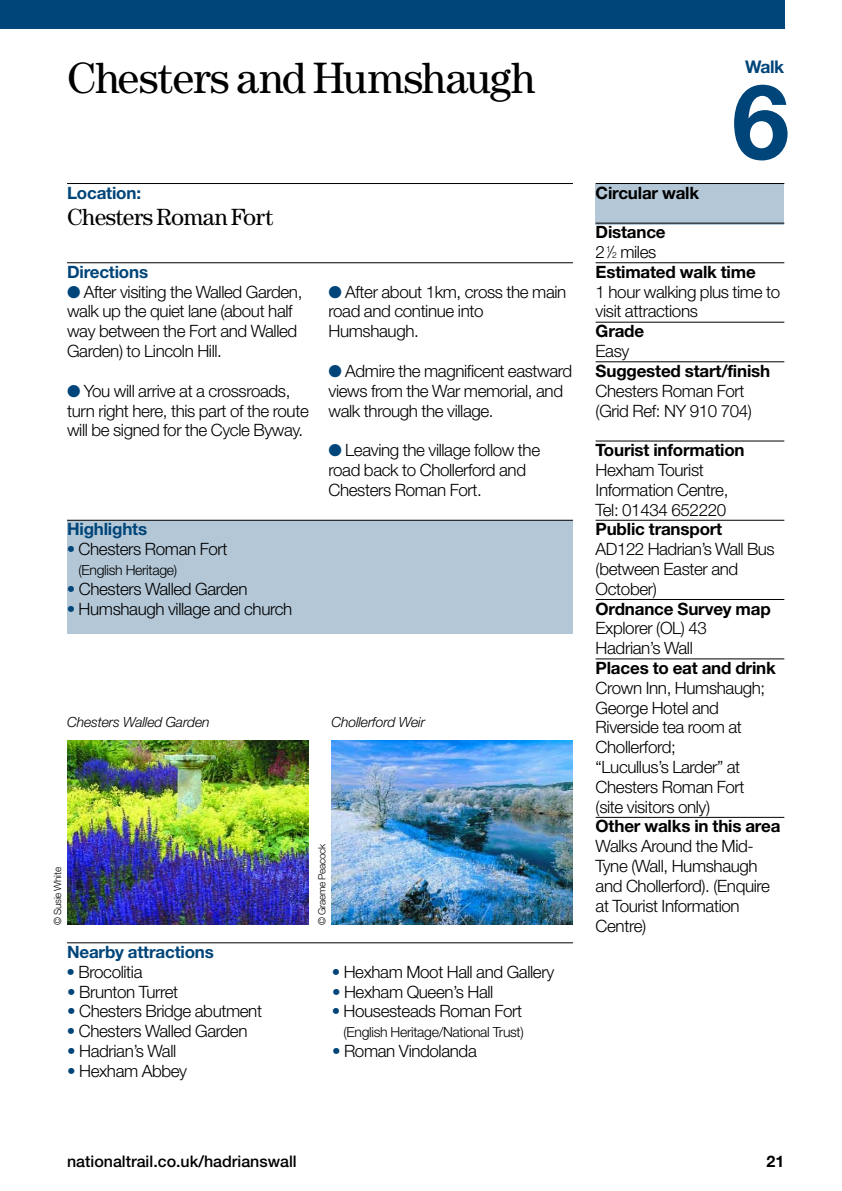
<style>
.page{position:relative;width:842px;height:1191px;background:#fff}
.page>*{position:absolute;margin:0;border:0;box-sizing:border-box;transform-origin:0 0}
.t1{font:700 104px "Helvetica Neue";color:#004579}
.t2{font:44px "Century";letter-spacing:-.01em;color:#000}
.t3{font:23.6px "Century";letter-spacing:-.025em;color:#000}
.t4{font:700 17.6px "Helvetica Neue";color:#004579}
.t5{font:300 17px/19.8px "Helvetica Neue";letter-spacing:-.02em;color:#000}
.t6{font:700 17px/19.8px "Helvetica Neue";letter-spacing:-.01em;color:#000}
.t7{font:700 17px "Helvetica Neue";letter-spacing:-.01em;color:#004579}
.t8{font:500 16px "Helvetica Neue";color:#000}
.t9{font:700 16px "Helvetica Neue";color:#000}
.t10{font:300 14px "Helvetica Neue";letter-spacing:-.02em;color:#000}
.t11{font:italic 300 14px "Helvetica Neue";letter-spacing:-.01em;color:#000}
.t12{font:300 10px "Helvetica Neue";letter-spacing:-.015em;color:#000}
.s1{color:#004579}
.s2{font-weight:300}
.s3{font-weight:300;font-style:italic}
.s4{font-weight:300;font-size:8.4px}
</style>
<div class="page">
<div style="left:0;top:1px;width:784px;height:28px;background:#004579"></div>
<div style="left:67px;top:520px;width:506px;height:114px;background:#b3c7d7"></div>
<div style="left:596px;top:184px;width:188px;height:40px;background:#b3c7d7"></div>
<hr style="left:596px;top:183px;width:188px;height:1px;background:#000">
<hr style="left:596px;top:223px;width:188px;height:1px;background:#000">
<hr style="left:596px;top:262px;width:188px;height:1px;background:#000">
<hr style="left:596px;top:322px;width:188px;height:1px;background:#000">
<hr style="left:596px;top:361px;width:188px;height:1px;background:#000">
<hr style="left:596px;top:441px;width:188px;height:1px;background:#000">
<hr style="left:596px;top:520px;width:188px;height:1px;background:#000">
<hr style="left:596px;top:599px;width:188px;height:1px;background:#000">
<hr style="left:596px;top:658px;width:188px;height:1px;background:#000">
<hr style="left:596px;top:817px;width:188px;height:1px;background:#000">
<hr style="left:67px;top:262px;width:506px;height:1px;background:#000">
<hr style="left:67px;top:520px;width:506px;height:1px;background:#000">
<hr style="left:67px;top:942px;width:506px;height:1px;background:#000">
<hr style="left:67px;top:183px;width:506px;height:1px;background:#000">
<img style="left:67px;top:740px;width:242px;height:185px">
<img style="left:331px;top:740px;width:242px;height:185px">
<h2 class="t2" style="left:67px;top:63px;width:470px">Chesters and Humshaugh</h2>
<p class="t7" style="left:67px;top:186px;width:76px">Location:</p>
<h3 class="t3" style="left:67px;top:209px;width:208px">Chesters Roman Fort</h3>
<p class="t7" style="left:67px;top:266px;width:83px">Directions</p>
<p class="t5" style="left:67px;top:283px;width:237px"><span class="s1">●</span> After visiting the Walled Garden, walk up the quiet lane (about half way between the Fort and Walled<br>Garden) to Lincoln Hill.</p>
<p class="t5" style="left:67px;top:382px;width:243px"><span class="s1">●</span> You will arrive at a crossroads, turn right here, this part of the route will be signed for the Cycle Byway.</p>
<p class="t7" style="left:67px;top:523px;width:82px">Highlights</p>
<p class="t5" style="left:67px;top:541px;width:162px"><span class="s1">•</span> Chesters Roman Fort</p>
<p class="t10" style="left:79px;top:565px;width:100px">(English Heritage)</p>
<p class="t5" style="left:67px;top:580px;width:182px"><span class="s1">•</span> Chesters Walled Garden</p>
<p class="t5" style="left:67px;top:600px;width:227px"><span class="s1">•</span> Humshaugh village and church</p>
<p class="t5" style="left:328px;top:283px;width:239px"><span class="s1">●</span> After about 1km, cross the main road and continue into<br>Humshaugh.</p>
<p class="t5" style="left:328px;top:362px;width:245px"><span class="s1">●</span> Admire the magnificent eastward views from the War memorial, and walk through the village.</p>
<p class="t5" style="left:328px;top:442px;width:213px"><span class="s1">●</span> Leaving the village follow the road back to Chollerford and<br>Chesters Roman Fort.</p>
<p class="t11" style="left:67px;top:717px;width:144px">Chesters Walled Garden</p>
<p class="t11" style="left:331px;top:717px;width:95px">Chollerford Weir</p>
<p class="t12" style="left:54px;top:925px;width:59px;rotate:-90deg">© Susie White</p>
<p class="t7" style="left:67px;top:945px;width:148px">Nearby attractions</p>
<p class="t5" style="left:67px;top:963px;width:77px"><span class="s1">•</span> Brocolitia</p>
<p class="t5" style="left:67px;top:983px;width:113px"><span class="s1">•</span> Brunton Turret</p>
<p class="t5" style="left:67px;top:1003px;width:196px"><span class="s1">•</span> Chesters Bridge abutment</p>
<p class="t5" style="left:67px;top:1022px;width:182px"><span class="s1">•</span> Chesters Walled Garden</p>
<p class="t5" style="left:67px;top:1042px;width:111px"><span class="s1">•</span> Hadrian’s Wall</p>
<p class="t5" style="left:67px;top:1062px;width:122px"><span class="s1">•</span> Hexham Abbey</p>
<p class="t12" style="left:318px;top:925px;width:83px;rotate:-90deg">© Graeme Peacock</p>
<p class="t5" style="left:332px;top:963px;width:224px"><span class="s1">•</span> Hexham Moot Hall and Gallery</p>
<p class="t5" style="left:332px;top:983px;width:163px"><span class="s1">•</span> Hexham Queen’s Hall</p>
<p class="t5" style="left:332px;top:1003px;width:192px"><span class="s1">•</span> Housesteads Roman Fort</p>
<p class="t10" style="left:343px;top:1027px;width:182px">(English Heritage/National Trust)</p>
<p class="t5" style="left:332px;top:1042px;width:146px"><span class="s1">•</span> Roman Vindolanda</p>
<p class="t4" style="left:745px;top:61px;width:41px">Walk</p>
<h1 class="t1" style="left:732px;top:85px;width:59px">6</h1>
<p class="t6" style="left:596px;top:184px;width:105px">Circular walk</p>
<p class="t6" style="left:596px;top:224px;width:162px">Distance<br><span class="s2">2</span><sup>1</sup><span class="s3">/</span><span class="s4">2</span> <span class="s2">miles<br></span>Estimated walk time</p>
<p class="t5" style="left:596px;top:283px;width:186px">1 hour walking plus time to visit attractions</p>
<p class="t6" style="left:596px;top:323px;width:50px">Grade</p>
<p class="t5" style="left:596px;top:343px;width:35px">Easy</p>
<p class="t6" style="left:596px;top:362px;width:176px">Suggested start/finish</p>
<p class="t5" style="left:596px;top:382px;width:158px">Chesters Roman Fort (Grid Ref: NY 910 704)</p>
<p class="t6" style="left:596px;top:442px;width:151px">Tourist information</p>
<p class="t5" style="left:596px;top:461px;width:134px">Hexham Tourist<br>Information Centre,<br>Tel: 01434 652220</p>
<p class="t6" style="left:596px;top:521px;width:128px">Public transport</p>
<p class="t5" style="left:596px;top:541px;width:181px">AD122 Hadrian’s Wall Bus (between Easter and<br>October)</p>
<p class="t6" style="left:596px;top:600px;width:177px">Ordnance Survey map</p>
<p class="t5" style="left:596px;top:620px;width:113px">Explorer (OL) 43<br>Hadrian’s Wall</p>
<p class="t6" style="left:596px;top:659px;width:182px">Places to eat and drink</p>
<p class="t5" style="left:596px;top:679px;width:171px">Crown Inn, Humshaugh;<br>George Hotel and<br>Riverside tea room at<br>Chollerford;<br>“Lucullus’s Larder” at<br>Chesters Roman Fort (site visitors only)</p>
<p class="t6" style="left:596px;top:818px;width:186px">Other walks in this area</p>
<p class="t5" style="left:596px;top:838px;width:176px">Walks Around the Mid-<br>Tyne (Wall, Humshaugh and Chollerford). (Enquire at Tourist Information<br>Centre)</p>
<p class="t8" style="left:67px;top:1156px;width:231px">nationaltrail.co.uk/hadrianswall</p>
<p class="t9" style="left:766px;top:1156px;width:19px">21</p>
</div>
